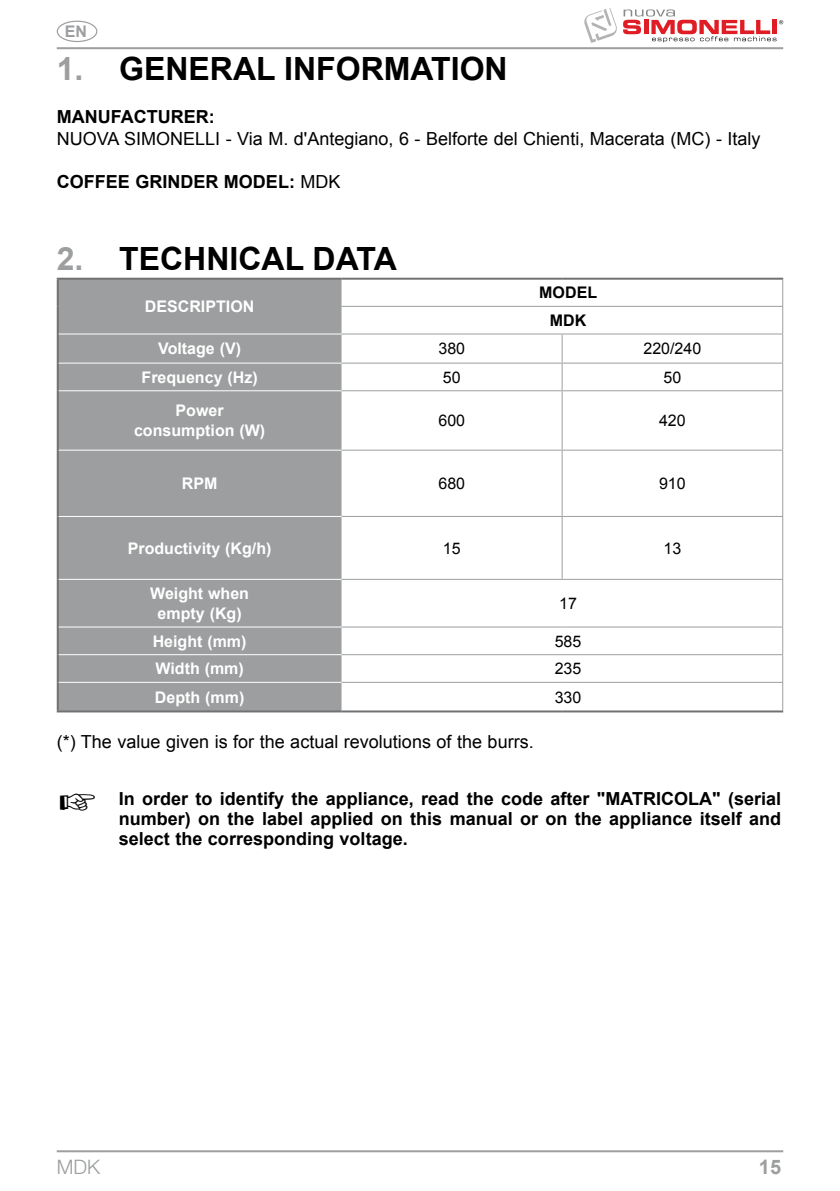
<style>
.page{position:relative;width:840px;height:1191px;background:#fff}
.page>*{position:absolute;margin:0;border:0;box-sizing:border-box;transform-origin:0 0}
.t1{font:700 32px "Arial";color:#000}
.t2{font:300 20px "Helvetica Neue";color:#9c9e9f}
.t3{font:700 20px "Arial";color:#9c9e9f}
.t4{font:700 18px/20px "Arial";color:#000;text-align:justify}
.t5{font:18px "Arial";color:#000}
.t6{font:700 16px/20px "Arial";color:#fff;text-align:center}
.t7{font:16px "Arial";color:#000}
.t8{font:700 16px/27.6px "Arial";color:#000;text-align:center}
.t9{font:700 16px "Arial";color:#9c9e9f}
.s1{color:#9c9e9f}
.s2{font-weight:400}
</style>
<div class="page">
<svg style="left:584px;top:8px;width:198px;height:35px"></svg>
<hr style="left:57px;top:47px;width:725px;height:2px;background:#9c9e9f">
<hr style="left:57px;top:1150px;width:725px;height:2px;background:#9c9e9f">
<div style="left:57px;top:21px;width:40px;height:21px;border:1px solid #9c9e9f;border-radius:50%"></div>
<div style="left:59px;top:280px;width:282px;height:430px;background:#9c9e9f"></div>
<hr style="left:341px;top:278px;width:221px;height:2px;background:#707172">
<hr style="left:562px;top:278px;width:220px;height:2px;background:#707172">
<hr style="left:341px;top:710px;width:221px;height:2px;background:#707172">
<hr style="left:562px;top:710px;width:220px;height:2px;background:#707172">
<hr style="left:341px;top:306px;width:221px;height:1px;background:#9c9e9f">
<hr style="left:562px;top:306px;width:220px;height:1px;background:#9c9e9f">
<hr style="left:341px;top:333px;width:221px;height:1px;background:#9c9e9f">
<hr style="left:562px;top:333px;width:220px;height:1px;background:#9c9e9f">
<hr style="left:341px;top:362px;width:221px;height:1px;background:#9c9e9f">
<hr style="left:562px;top:362px;width:220px;height:1px;background:#9c9e9f">
<svg style="left:561px;top:334px;width:1px;height:56px"></svg>
<hr style="left:341px;top:390px;width:221px;height:1px;background:#9c9e9f">
<hr style="left:562px;top:390px;width:220px;height:1px;background:#9c9e9f">
<hr style="left:561px;top:391px;width:1px;height:58px;background:#9c9e9f">
<hr style="left:781px;top:391px;width:1px;height:58px;background:#9c9e9f">
<hr style="left:341px;top:449px;width:221px;height:1px;background:#9c9e9f">
<hr style="left:562px;top:449px;width:220px;height:1px;background:#9c9e9f">
<hr style="left:561px;top:450px;width:1px;height:66px;background:#9c9e9f">
<hr style="left:781px;top:450px;width:1px;height:66px;background:#9c9e9f">
<hr style="left:341px;top:516px;width:221px;height:1px;background:#9c9e9f">
<hr style="left:562px;top:516px;width:220px;height:1px;background:#9c9e9f">
<hr style="left:561px;top:517px;width:1px;height:62px;background:#9c9e9f">
<hr style="left:781px;top:517px;width:1px;height:62px;background:#9c9e9f">
<hr style="left:341px;top:579px;width:221px;height:1px;background:#9c9e9f">
<hr style="left:562px;top:579px;width:220px;height:1px;background:#9c9e9f">
<hr style="left:781px;top:580px;width:1px;height:46px;background:#9c9e9f">
<hr style="left:341px;top:626px;width:221px;height:1px;background:#9c9e9f">
<hr style="left:562px;top:626px;width:220px;height:1px;background:#9c9e9f">
<hr style="left:341px;top:654px;width:221px;height:1px;background:#9c9e9f">
<hr style="left:562px;top:654px;width:220px;height:1px;background:#9c9e9f">
<hr style="left:341px;top:682px;width:221px;height:1px;background:#9c9e9f">
<hr style="left:562px;top:682px;width:220px;height:1px;background:#9c9e9f">
<hr style="left:57px;top:278px;width:284px;height:2px;background:#707172">
<hr style="left:57px;top:280px;width:2px;height:26px;background:#707172">
<hr style="left:57px;top:306px;width:2px;height:28px;background:#707172">
<hr style="left:57px;top:334px;width:2px;height:29px;background:#707172">
<hr style="left:57px;top:363px;width:2px;height:28px;background:#707172">
<hr style="left:57px;top:391px;width:2px;height:59px;background:#707172">
<hr style="left:57px;top:450px;width:2px;height:66px;background:#707172">
<hr style="left:57px;top:516px;width:2px;height:63px;background:#707172">
<hr style="left:57px;top:579px;width:2px;height:48px;background:#707172">
<hr style="left:57px;top:627px;width:2px;height:27px;background:#707172">
<hr style="left:57px;top:654px;width:2px;height:28px;background:#707172">
<hr style="left:57px;top:682px;width:2px;height:28px;background:#707172">
<hr style="left:57px;top:710px;width:284px;height:2px;background:#707172">
<hr style="left:59px;top:333px;width:282px;height:1px;background:#fff">
<hr style="left:59px;top:362px;width:282px;height:1px;background:#fff">
<hr style="left:59px;top:390px;width:282px;height:1px;background:#fff">
<hr style="left:59px;top:449px;width:282px;height:1px;background:#fff">
<hr style="left:59px;top:516px;width:282px;height:1px;background:#fff">
<hr style="left:59px;top:579px;width:282px;height:1px;background:#fff">
<hr style="left:59px;top:626px;width:282px;height:1px;background:#fff">
<hr style="left:59px;top:654px;width:282px;height:1px;background:#fff">
<hr style="left:59px;top:682px;width:282px;height:1px;background:#fff">
<p class="t9" style="left:65px;top:21px;width:24px">EN</p>
<h1 class="t1" style="left:57px;top:48px;width:452px"><span class="s1">1.</span> GENERAL INFORMATION</h1>
<p class="t4" style="left:57px;top:107px;width:159px">MANUFACTURER:</p>
<p class="t5" style="left:57px;top:127px;width:705px">NUOVA SIMONELLI - Via M. d'Antegiano, 6 - Belforte del Chienti, Macerata (MC) - Italy</p>
<p class="t4" style="left:57px;top:172px;width:285px">COFFEE GRINDER MODEL: <span class="s2">MDK</span></p>
<h1 class="t1" style="left:57px;top:237px;width:341px"><span class="s1">2.</span> TECHNICAL DATA</h1>
<p class="t6" style="left:145px;top:297px;width:111px">DESCRIPTION</p>
<p class="t8" style="left:539px;top:279px;width:59px">MODEL<br>MDK</p>
<p class="t6" style="left:158px;top:339px;width:84px">Voltage (V)</p>
<p class="t7" style="left:438px;top:338px;width:28px">380</p>
<p class="t7" style="left:643px;top:338px;width:59px">220/240</p>
<p class="t6" style="left:141px;top:368px;width:118px">Frequency (Hz)</p>
<p class="t7" style="left:442px;top:367px;width:19px">50</p>
<p class="t7" style="left:663px;top:367px;width:19px">50</p>
<p class="t6" style="left:134px;top:401px;width:133px">Power consumption (W)</p>
<p class="t7" style="left:438px;top:410px;width:28px">600</p>
<p class="t7" style="left:658px;top:410px;width:28px">420</p>
<p class="t6" style="left:182px;top:474px;width:37px">RPM</p>
<p class="t7" style="left:438px;top:473px;width:28px">680</p>
<p class="t7" style="left:658px;top:473px;width:28px">910</p>
<p class="t6" style="left:128px;top:538px;width:145px">Productivity (Kg/h)</p>
<p class="t7" style="left:442px;top:537px;width:19px">15</p>
<p class="t7" style="left:663px;top:537px;width:19px">13</p>
<p class="t6" style="left:150px;top:584px;width:100px">Weight when empty (Kg)</p>
<p class="t7" style="left:559px;top:593px;width:19px">17</p>
<p class="t6" style="left:153px;top:631px;width:95px">Height (mm)</p>
<p class="t7" style="left:554px;top:630px;width:28px">585</p>
<p class="t6" style="left:155px;top:659px;width:90px">Width (mm)</p>
<p class="t7" style="left:554px;top:658px;width:28px">235</p>
<p class="t6" style="left:155px;top:687px;width:91px">Depth (mm)</p>
<p class="t7" style="left:554px;top:686px;width:28px">330</p>
<p class="t5" style="left:57px;top:729px;width:478px">(*) The value given is for the actual revolutions of the burrs.</p>
<p class="t4" style="left:119px;top:789px;width:663px">In order to identify the appliance, read the code after "MATRICOLA" (serial number) on the label applied on this manual or on the appliance itself and select the corresponding voltage.</p>
<p class="t2" style="left:57px;top:1154px;width:45px">MDK</p>
<p class="t3" style="left:758px;top:1153px;width:24px">15</p>
</div>
